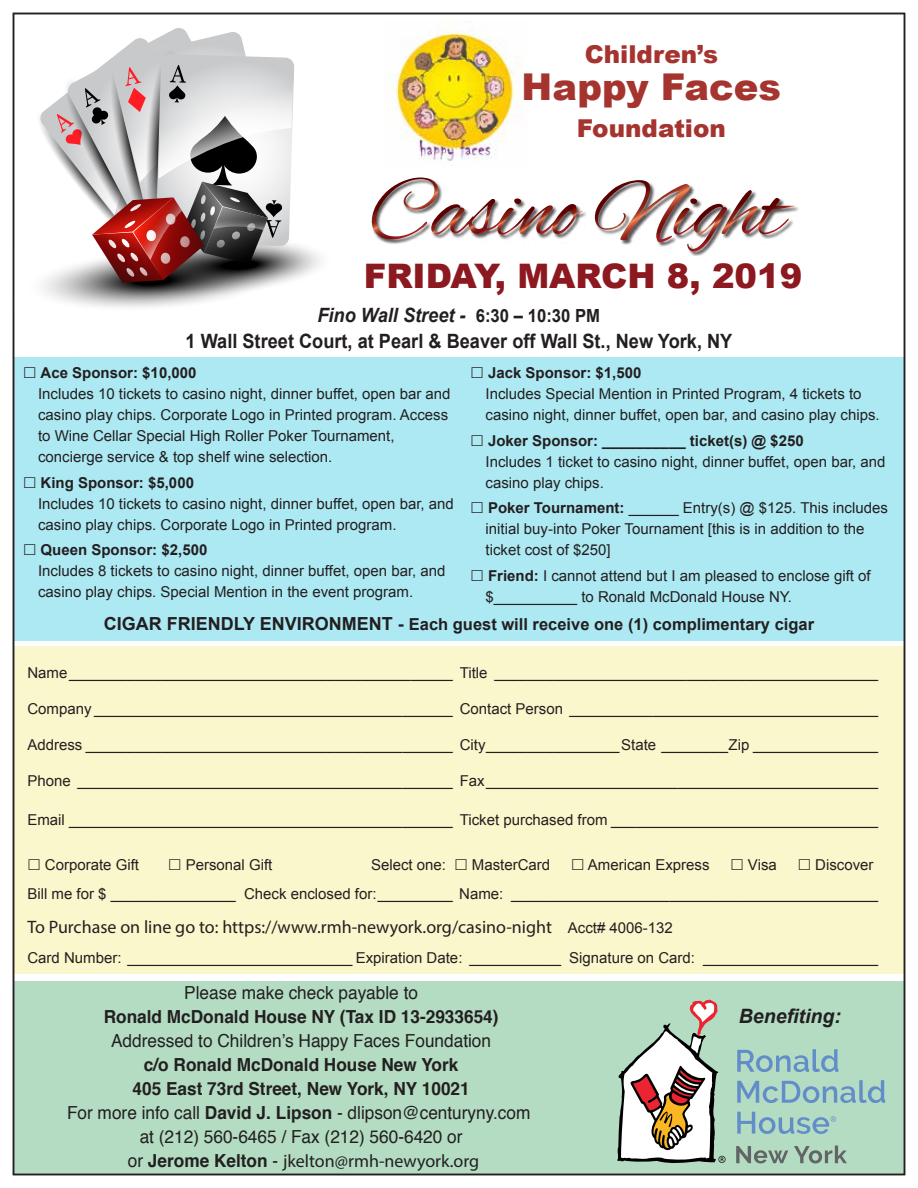
<style>
.page{position:relative;width:918px;height:1188px;background:#fff}
.page>*{position:absolute;margin:0;border:0;box-sizing:border-box;transform-origin:0 0}
.t1{font:900 36.9px "Arial";color:#a5342f}
.t2{font:900 33.75px "Arial";color:#8c191f}
.t3{font:900 24.6px "Arial";color:#a5342f}
.t4{font:italic 700 19.8px "Arial";color:#231f20}
.t5{font:700 19.65px/26px "Arial";color:#231f20;text-align:center;scale:.92 1}
.t6{font:700 18px/24px "Helvetica";color:#231f20;text-align:center;scale:.96 1}
.t7{font:18px "Myriad Pro";color:#231f20}
.t8{font:18px "Helvetica";color:#231f20;scale:.96 1}
.t9{font:700 16.5px "Arial";color:#231f20}
.t10{font:15px/21px "Arial";color:#231f20}
.t11{font:700 15px "Arial";color:#231f20}
.s1{font-style:italic}
.s2{font-size:18.15px}
.s3{font-weight:700}
.s4{font-size:18px}
.s5{font-family:"Arial";font-size:15px}
.s6{font-weight:400}
.s7{font-family:"Helvetica"}
.s8{font-family:"Helvetica";font-weight:700}
</style>
<div class="page">
<div style="left:14px;top:981px;width:890px;height:193px;background:#b3dcc2"></div>
<div style="left:14px;top:646px;width:890px;height:328px;background:#fbf7cc"></div>
<div style="left:14px;top:357px;width:890px;height:284px;background:#ade9f3"></div>
<img style="left:386px;top:21px;width:136px;height:145px">
<img style="left:378px;top:177px;width:421px;height:79px">
<svg style="left:371px;top:178px;width:212px;height:61px"></svg>
<svg style="left:595px;top:180px;width:199px;height:72px"></svg>
<svg style="left:14px;top:32px;width:307px;height:282px"></svg>
<svg style="left:737px;top:1049px;width:101px;height:23px"></svg>
<svg style="left:737px;top:1080px;width:148px;height:23px"></svg>
<svg style="left:736px;top:1146px;width:52px;height:17px"></svg>
<svg style="left:794px;top:1146px;width:53px;height:17px"></svg>
<svg style="left:617px;top:1000px;width:109px;height:163px"></svg>
<svg style="left:737px;top:1112px;width:99px;height:22px"></svg>
<h3 class="t3" style="left:585px;top:37px;width:135px">Children’s</h3>
<h1 class="t1" style="left:522px;top:60px;width:261px">Happy Faces</h1>
<h3 class="t3" style="left:577px;top:111px;width:151px">Foundation</h3>
<h2 class="t2" style="left:364px;top:251px;width:440px">FRIDAY, MARCH 8, 2019</h2>
<h3 class="t5" style="left:186px;top:302px;width:596px"><span class="s1">Fino Wall Street -</span> <span class="s2">6:30 – 10:30 PM<br></span>1 Wall Street Court, at Pearl &amp; Beaver off Wall St., New York, NY</h3>
<p class="t11" style="left:41px;top:363px;width:157px">Ace Sponsor: $10,000</p>
<p class="t10" style="left:38px;top:383px;width:414px">Includes 10 tickets to casino night, dinner buffet, open bar and casino play chips. Corporate Logo in Printed program. Access to Wine Cellar Special High Roller Poker Tournament, concierge service &amp; top shelf wine selection.</p>
<p class="t11" style="left:41px;top:472px;width:155px">King Sponsor: $5,000</p>
<p class="t10" style="left:38px;top:493px;width:417px">Includes 10 tickets to casino night, dinner buffet, open bar, and casino play chips. Corporate Logo in Printed program.</p>
<p class="t11" style="left:41px;top:540px;width:168px">Queen Sponsor: $2,500</p>
<p class="t10" style="left:38px;top:560px;width:409px">Includes 8 tickets to casino night, dinner buffet, open bar, and casino play chips. Special Mention in the event program.</p>
<p class="t11" style="left:488px;top:363px;width:155px">Jack Sponsor: $1,500</p>
<p class="t10" style="left:486px;top:383px;width:396px">Includes Special Mention in Printed Program, 4 tickets to casino night, dinner buffet, open bar, and casino play chips.</p>
<p class="t11" style="left:488px;top:430px;width:317px">Joker Sponsor: __________ ticket(s) @ $250</p>
<p class="t10" style="left:486px;top:451px;width:401px">Includes 1 ticket to casino night, dinner buffet, open bar, and casino play chips.</p>
<p class="t10" style="left:486px;top:497px;width:404px"><span class="s3">Poker Tournament:</span> ______ Entry(s) @ $125. This includes initial buy-into Poker Tournament [this is in addition to the ticket cost of $250]</p>
<p class="t10" style="left:486px;top:565px;width:387px"><span class="s3">Friend:</span> I cannot attend but I am pleased to enclose gift of $__________ to Ronald McDonald House NY.</p>
<p class="t9" style="left:104px;top:613px;width:712px"><span class="s4">CIGAR FRIENDLY ENVIRONMENT -</span> Each guest will receive one (1) complimentary cigar</p>
<p class="t10" style="left:27px;top:662px;width:852px">Name______________________________________________ Title ______________________________________________</p>
<p class="t10" style="left:27px;top:698px;width:852px">Company ___________________________________________ Contact Person _____________________________________</p>
<p class="t10" style="left:27px;top:734px;width:852px">Address ____________________________________________ City________________State ________Zip _______________</p>
<p class="t10" style="left:27px;top:770px;width:852px">Phone _____________________________________________ Fax_______________________________________________</p>
<p class="t10" style="left:27px;top:809px;width:852px">Email ______________________________________________ Ticket purchased from ________________________________</p>
<p class="t10" style="left:45px;top:854px;width:96px">Corporate Gift</p>
<p class="t10" style="left:186px;top:854px;width:88px">Personal Gift</p>
<p class="t10" style="left:371px;top:854px;width:77px">Select one:</p>
<p class="t10" style="left:472px;top:854px;width:80px">MasterCard</p>
<p class="t10" style="left:588px;top:854px;width:123px">American Express</p>
<p class="t10" style="left:748px;top:854px;width:30px">Visa</p>
<p class="t10" style="left:27px;top:851px;width:852px;line-height:28.5px;text-indent:788px">Discover<br>Bill me for $ _______________ Check enclosed for:_________ Name: ____________________________________________</p>
<p class="t7" style="left:27px;top:916px;width:647px">To Purchase on line go to: https://www.rmh-newyork.org/casino-night <span class="s5">Acct# 4006-132</span></p>
<p class="t10" style="left:27px;top:947px;width:852px">Card Number: ___________________________ Expiration Date: ___________ Signature on Card: _____________________</p>
<p class="t8" style="left:184px;top:979px;width:245px">Please make check payable to</p>
<p class="t6" style="left:104px;top:1005px;width:413px">Ronald McDonald House NY (Tax ID 13-2933654)</p>
<p class="t8" style="left:111px;top:1027px;width:397px">Addressed to Children’s Happy Faces Foundation</p>
<p class="t6" style="left:67px;top:1053px;width:484px">c/o Ronald McDonald House New York<br>405 East 73rd Street, New York, NY 10021<br><span class="s6">For more info call</span> David J. Lipson <span class="s6">- dlipson@centuryny.com at (212) 560-6465 / Fax (212) 560-6420 or</span></p>
<p class="t7" style="left:128px;top:1150px;width:353px"><span class="s7">or</span> <span class="s8">Jerome Kelton</span> <span class="s7">-</span> jkelton@rmh-newyork.org</p>
<h3 class="t4" style="left:739px;top:1003px;width:104px">Benefiting:</h3>
</div>
